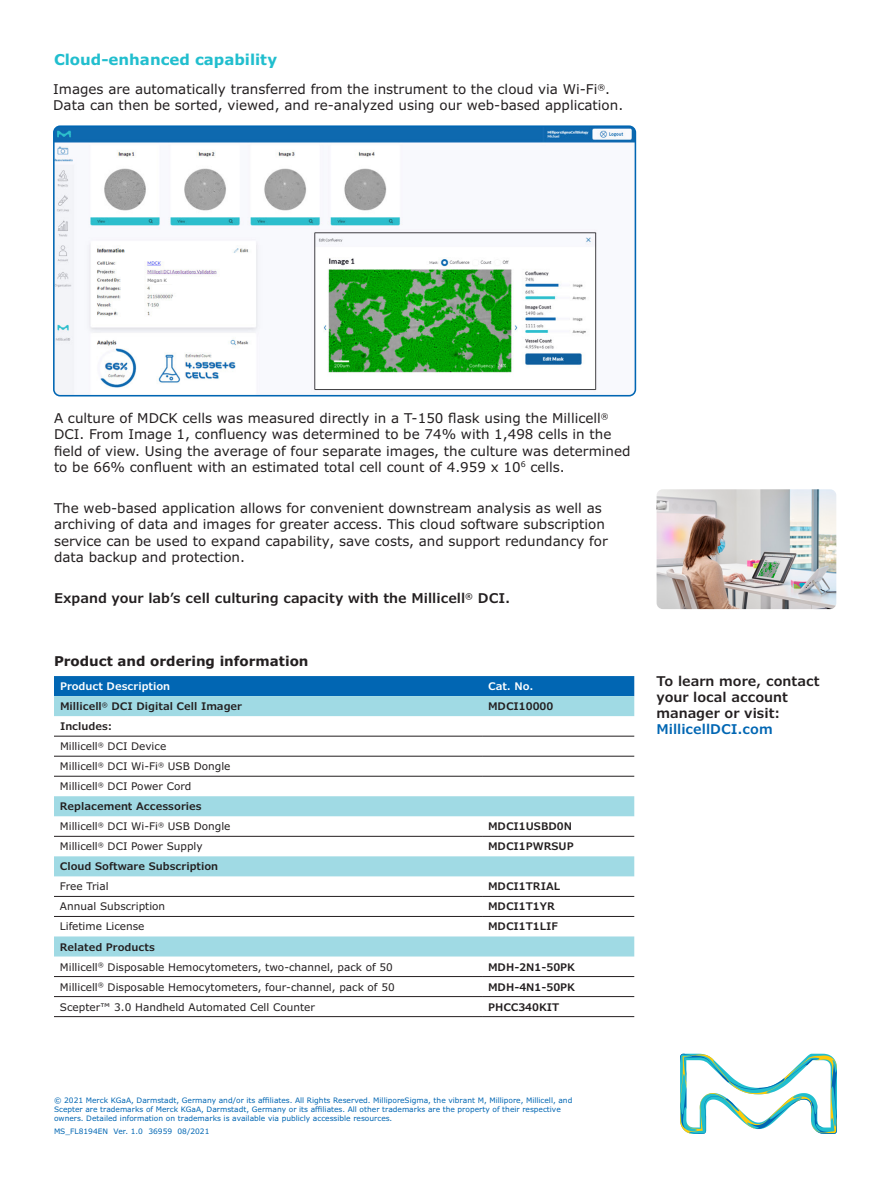
<style>
.page{position:relative;width:891px;height:1188px;background:#fff}
.page>*{position:absolute;margin:0;border:0;box-sizing:border-box;transform-origin:0 0}
.t1{font:700 15px "Verdana Pro";color:#21bece}
.t2{font:13.5px/16.2px "Verdana Pro";color:#231f20}
.t3{font:600 13.5px/16.2px "Verdana Pro";color:#231f20}
.t4{font:700 13.5px "Verdana Pro";color:#231f20}
.t5{font:600 13.5px "Verdana Pro";color:#0166b3}
.t6{font:10.5px/20.1px "Verdana Pro";color:#231f20}
.t7{font:600 10.5px "Verdana Pro";color:#231f20}
.t8{font:600 10.5px "Verdana Pro";color:#fff}
.t9{font:7.5px/9px "Verdana Pro";color:#0166b3}
.t10{font:4.5px "Verdana Pro";color:#616164}
.s1{font-weight:600}
</style>
<div class="page">
<svg style="left:680px;top:1054px;width:157px;height:80px"></svg>
<img style="left:56px;top:128px;width:577px;height:266px">
<div style="left:53px;top:125px;width:583px;height:272px;border:2px solid #0166b3;border-radius:6px"></div>
<img style="left:657px;top:489px;width:179px;height:120px">
<div style="left:54px;top:676px;width:580px;height:20px;background:#0166b3"></div>
<svg style="left:54px;top:696px;width:580px;height:261px"></svg>
<hr style="left:482px;top:736px;width:152px;height:1px;background:#231f20">
<hr style="left:482px;top:756px;width:152px;height:1px;background:#231f20">
<hr style="left:482px;top:776px;width:152px;height:1px;background:#231f20">
<hr style="left:482px;top:836px;width:152px;height:1px;background:#231f20">
<hr style="left:482px;top:896px;width:152px;height:1px;background:#231f20">
<hr style="left:482px;top:916px;width:152px;height:1px;background:#231f20">
<hr style="left:482px;top:976px;width:152px;height:1px;background:#231f20">
<hr style="left:482px;top:996px;width:152px;height:1px;background:#231f20">
<hr style="left:482px;top:1016px;width:152px;height:1px;background:#231f20">
<hr style="left:54px;top:736px;width:428px;height:1px;background:#231f20">
<hr style="left:54px;top:756px;width:428px;height:1px;background:#231f20">
<hr style="left:54px;top:776px;width:428px;height:1px;background:#231f20">
<hr style="left:54px;top:836px;width:428px;height:1px;background:#231f20">
<hr style="left:54px;top:896px;width:428px;height:1px;background:#231f20">
<hr style="left:54px;top:916px;width:428px;height:1px;background:#231f20">
<hr style="left:54px;top:976px;width:428px;height:1px;background:#231f20">
<hr style="left:54px;top:996px;width:428px;height:1px;background:#231f20">
<hr style="left:54px;top:1016px;width:428px;height:1px;background:#231f20">
<div style="left:147px;top:277px;width:33px;height:7px;background:#fff"></div>
<p class="t1" style="left:54px;top:50px;width:225px">Cloud-enhanced capability</p>
<p class="t2" style="left:53px;top:81px;width:572px">Images are automatically transferred from the instrument to the cloud via Wi-Fi<sup>®</sup>.<br>Data can then be sorted, viewed, and re-analyzed using our web-based application.</p>
<p class="t10" style="left:147px;top:277px;width:21px">Megan K</p>
<p class="t2" style="left:54px;top:410px;width:578px">A culture of MDCK cells was measured directly in a T-150 flask using the Millicell<sup>® </sup>DCI. From Image 1, confluency was determined to be 74% with 1,498 cells in the field of view. Using the average of four separate images, the culture was determined to be 66% confluent with an estimated total cell count of 4.959 x 10<sup>6</sup> cells.</p>
<p class="t2" style="left:54px;top:500px;width:555px">The web-based application allows for convenient downstream analysis as well as archiving of data and images for greater access. This cloud software subscription service can be used to expand capability, save costs, and support redundancy for data backup and protection.</p>
<p class="t3" style="left:54px;top:590px;width:458px">Expand your lab’s cell culturing capacity with the Millicell<sup>®</sup> DCI.</p>
<p class="t4" style="left:54px;top:653px;width:256px">Product and ordering information</p>
<p class="t8" style="left:60px;top:679px;width:112px">Product Description</p>
<p class="t8" style="left:488px;top:679px;width:47px">Cat. No.</p>
<p class="t7" style="left:60px;top:700px;width:184px">Millicell<sup>®</sup> DCI Digital Cell Imager</p>
<p class="t7" style="left:488px;top:700px;width:67px">MDCI10000</p>
<p class="t6" style="left:60px;top:716px;width:172px"><span class="s1">Includes:<br></span>Millicell<sup>®</sup> DCI Device<br>Millicell<sup>®</sup> DCI Wi-Fi<sup>®</sup> USB Dongle<br>Millicell<sup>®</sup> DCI Power Cord<br><span class="s1">Replacement Accessories<br></span>Millicell<sup>®</sup> DCI Wi-Fi<sup>®</sup> USB Dongle</p>
<p class="t7" style="left:488px;top:820px;width:86px">MDCI1USBD0N</p>
<p class="t6" style="left:60px;top:837px;width:144px">Millicell<sup>®</sup> DCI Power Supply</p>
<p class="t7" style="left:488px;top:840px;width:87px">MDCI1PWRSUP</p>
<p class="t7" style="left:60px;top:860px;width:160px">Cloud Software Subscription</p>
<p class="t6" style="left:60px;top:877px;width:50px">Free Trial</p>
<p class="t7" style="left:488px;top:880px;width:74px">MDCI1TRIAL</p>
<p class="t6" style="left:60px;top:897px;width:107px">Annual Subscription</p>
<p class="t7" style="left:488px;top:900px;width:68px">MDCI1T1YR</p>
<p class="t6" style="left:60px;top:917px;width:86px">Lifetime License</p>
<p class="t7" style="left:488px;top:920px;width:71px">MDCI1T1LIF</p>
<p class="t6" style="left:60px;top:937px;width:334px"><span class="s1">Related Products<br></span>Millicell<sup>®</sup> Disposable Hemocytometers, two-channel, pack of 50</p>
<p class="t7" style="left:488px;top:960px;width:89px">MDH-2N1-50PK</p>
<p class="t6" style="left:60px;top:977px;width:336px">Millicell<sup>®</sup> Disposable Hemocytometers, four-channel, pack of 50</p>
<p class="t7" style="left:488px;top:980px;width:89px">MDH-4N1-50PK</p>
<p class="t6" style="left:60px;top:997px;width:256px">Scepter™ 3.0 Handheld Automated Cell Counter</p>
<p class="t7" style="left:488px;top:1000px;width:73px">PHCC340KIT</p>
<p class="t3" style="left:656px;top:673px;width:165px">To learn more, contact your local account manager or visit:</p>
<p class="t5" style="left:656px;top:721px;width:118px">MillicellDCI.com</p>
<p class="t9" style="left:54px;top:1095px;width:520px">© 2021 Merck KGaA, Darmstadt, Germany and/or its affiliates. All Rights Reserved. MilliporeSigma, the vibrant M, Millipore, Millicell, and<br>Scepter are trademarks of Merck KGaA, Darmstadt, Germany or its affiliates. All other trademarks are the property of their respective owners. Detailed information on trademarks is available via publicly accessible resources.</p>
<p class="t9" style="left:54px;top:1127px;width:157px">MS_FL8194EN Ver. 1.0 36959 08/2021</p>
</div>
